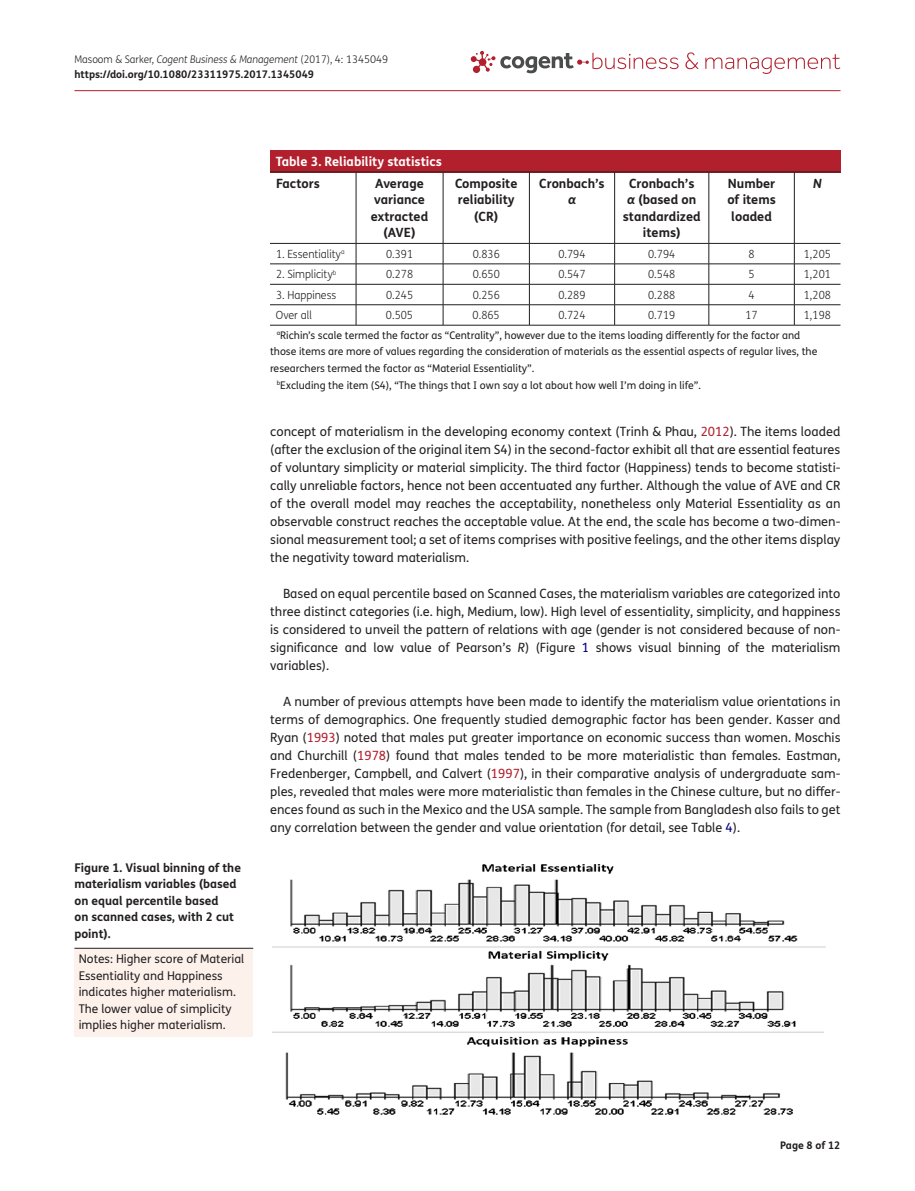
<style>
.page{position:relative;width:915px;height:1191px;background:#fff}
.page>*{position:absolute;margin:0;border:0;box-sizing:border-box;transform-origin:0 0}
.t1{font:12.75px/18px "FS Me Pro";color:#231f20;text-align:justify}
.t2{font:700 12.75px/16.5px "FS Me Pro";color:#231f20;text-align:center}
.t3{font:700 12.75px "FS Me Pro";color:#fff}
.t4{font:italic 700 12.75px "FS Me Pro";color:#231f20}
.t5{font:12px/16.5px "FS Me Pro";color:#231f20}
.t6{font:700 12px/16.5px "FS Me Pro";color:#231f20}
.t7{font:300 11.25px "FS Me Pro";color:#231f20;scale:.95 1}
.t8{font:10.5px "FS Me Pro";color:#231f20}
.t9{font:700 10.5px/15px "FS Me Pro";color:#231f20}
.s1{font-weight:300}
.s2{font-weight:300;font-style:italic}
.s3{font-style:italic}
.s4{color:#b3202d}
.s5{color:#000080}
</style>
<div class="page">
<hr style="left:74px;top:90px;width:766px;height:1px;background:#b3202d">
<svg style="left:685px;top:52px;width:13px;height:17px"></svg>
<svg style="left:705px;top:54px;width:135px;height:20px"></svg>
<svg style="left:470px;top:51px;width:208px;height:22px"></svg>
<div style="left:270px;top:150px;width:570px;height:22px;background:#b3202d"></div>
<hr style="left:270px;top:172px;width:570px;height:1px;background:#231f20">
<hr style="left:355px;top:172px;width:1px;height:71px;background:#231f20">
<hr style="left:442px;top:172px;width:1px;height:71px;background:#231f20">
<hr style="left:529px;top:172px;width:1px;height:71px;background:#231f20">
<hr style="left:614px;top:172px;width:1px;height:71px;background:#231f20">
<hr style="left:708px;top:172px;width:1px;height:71px;background:#231f20">
<hr style="left:793px;top:172px;width:1px;height:71px;background:#231f20">
<hr style="left:270px;top:243px;width:86px;height:1px;background:#231f20">
<hr style="left:356px;top:243px;width:87px;height:1px;background:#231f20">
<hr style="left:443px;top:243px;width:86px;height:1px;background:#231f20">
<hr style="left:529px;top:243px;width:85px;height:1px;background:#231f20">
<hr style="left:614px;top:243px;width:94px;height:1px;background:#231f20">
<hr style="left:708px;top:243px;width:86px;height:1px;background:#231f20">
<hr style="left:794px;top:243px;width:46px;height:1px;background:#231f20">
<hr style="left:270px;top:264px;width:86px;height:1px;background:#231f20">
<hr style="left:356px;top:264px;width:87px;height:1px;background:#231f20">
<hr style="left:443px;top:264px;width:86px;height:1px;background:#231f20">
<hr style="left:529px;top:264px;width:85px;height:1px;background:#231f20">
<hr style="left:614px;top:264px;width:94px;height:1px;background:#231f20">
<hr style="left:708px;top:264px;width:86px;height:1px;background:#231f20">
<hr style="left:794px;top:264px;width:46px;height:1px;background:#231f20">
<hr style="left:270px;top:284px;width:86px;height:1px;background:#231f20">
<hr style="left:356px;top:284px;width:87px;height:1px;background:#231f20">
<hr style="left:443px;top:284px;width:86px;height:1px;background:#231f20">
<hr style="left:529px;top:284px;width:85px;height:1px;background:#231f20">
<hr style="left:614px;top:284px;width:94px;height:1px;background:#231f20">
<hr style="left:708px;top:284px;width:86px;height:1px;background:#231f20">
<hr style="left:794px;top:284px;width:46px;height:1px;background:#231f20">
<hr style="left:270px;top:304px;width:86px;height:1px;background:#231f20">
<hr style="left:270px;top:325px;width:86px;height:1px;background:#231f20">
<hr style="left:356px;top:304px;width:87px;height:1px;background:#231f20">
<svg style="left:355px;top:243px;width:1px;height:82px"></svg>
<hr style="left:356px;top:325px;width:87px;height:1px;background:#231f20">
<hr style="left:443px;top:304px;width:86px;height:1px;background:#231f20">
<svg style="left:442px;top:243px;width:1px;height:82px"></svg>
<hr style="left:443px;top:325px;width:86px;height:1px;background:#231f20">
<hr style="left:529px;top:304px;width:85px;height:1px;background:#231f20">
<svg style="left:529px;top:243px;width:1px;height:82px"></svg>
<hr style="left:529px;top:325px;width:85px;height:1px;background:#231f20">
<hr style="left:614px;top:304px;width:94px;height:1px;background:#231f20">
<svg style="left:614px;top:243px;width:1px;height:82px"></svg>
<hr style="left:614px;top:325px;width:94px;height:1px;background:#231f20">
<hr style="left:708px;top:304px;width:86px;height:1px;background:#231f20">
<svg style="left:708px;top:243px;width:1px;height:82px"></svg>
<hr style="left:708px;top:325px;width:86px;height:1px;background:#231f20">
<hr style="left:794px;top:304px;width:46px;height:1px;background:#231f20">
<svg style="left:793px;top:243px;width:1px;height:82px"></svg>
<hr style="left:794px;top:325px;width:46px;height:1px;background:#231f20">
<div style="left:74px;top:948px;width:179px;height:88px;background:#fdf1ec"></div>
<hr style="left:74px;top:948px;width:179px;height:1px;background:#231f20">
<img style="left:272px;top:864px;width:554px;height:251px">
<p class="t9" style="left:74px;top:51px;width:315px"><span class="s1">Masoom &amp; Sarker,</span> <span class="s2">Cogent Business &amp; Management</span> <span class="s1">(2017), 4: 1345049 </span>https://doi.org/10.1080/23311975.2017.1345049</p>
<p class="t3" style="left:276px;top:151px;width:167px">Table 3. Reliability statistics</p>
<p class="t2" style="left:276px;top:174px;width:45px">Factors</p>
<p class="t2" style="left:371px;top:174px;width:59px">Average variance extracted (AVE)</p>
<p class="t2" style="left:455px;top:174px;width:64px">Composite reliability (CR)</p>
<p class="t2" style="left:539px;top:174px;width:67px">Cronbach’s</p>
<p class="t4" style="left:568px;top:190px;width:10px">α</p>
<p class="t2" style="left:622px;top:174px;width:79px">Cronbach’s<br><span class="s3">α</span> (based on standardized items)</p>
<p class="t2" style="left:727px;top:174px;width:50px">Number of items loaded</p>
<p class="t4" style="left:812px;top:173px;width:10px">N</p>
<p class="t7" style="left:276px;top:246px;width:74px">1. Essentiality<sup>a</sup></p>
<p class="t7" style="left:386px;top:246px;width:30px">0.391</p>
<p class="t7" style="left:472px;top:246px;width:30px">0.836</p>
<p class="t7" style="left:558px;top:246px;width:30px">0.794</p>
<p class="t7" style="left:648px;top:246px;width:30px">0.794</p>
<p class="t7" style="left:748px;top:246px;width:8px">8</p>
<p class="t7" style="left:803px;top:246px;width:30px">1,205</p>
<p class="t7" style="left:276px;top:267px;width:65px">2. Simplicity<sup>b</sup></p>
<p class="t7" style="left:386px;top:267px;width:30px">0.278</p>
<p class="t7" style="left:472px;top:267px;width:30px">0.650</p>
<p class="t7" style="left:558px;top:267px;width:30px">0.547</p>
<p class="t7" style="left:648px;top:267px;width:30px">0.548</p>
<p class="t7" style="left:748px;top:267px;width:8px">5</p>
<p class="t7" style="left:803px;top:267px;width:30px">1,201</p>
<p class="t7" style="left:276px;top:287px;width:65px">3. Happiness</p>
<p class="t7" style="left:386px;top:287px;width:30px">0.245</p>
<p class="t7" style="left:472px;top:287px;width:30px">0.256</p>
<p class="t7" style="left:558px;top:287px;width:30px">0.289</p>
<p class="t7" style="left:648px;top:287px;width:30px">0.288</p>
<p class="t7" style="left:748px;top:287px;width:8px">4</p>
<p class="t7" style="left:803px;top:287px;width:30px">1,208</p>
<p class="t7" style="left:276px;top:307px;width:39px">Over all</p>
<p class="t7" style="left:386px;top:307px;width:30px">0.505</p>
<p class="t7" style="left:472px;top:307px;width:30px">0.865</p>
<p class="t7" style="left:558px;top:307px;width:30px">0.724</p>
<p class="t7" style="left:648px;top:307px;width:30px">0.719</p>
<p class="t7" style="left:745px;top:307px;width:14px">17</p>
<p class="t7" style="left:803px;top:307px;width:30px">1,198</p>
<p class="t8" style="left:277px;top:328px;width:525px"><sup>a</sup>Richin’s scale termed the factor as “Centrality”, however due to the items loading differently for the factor and</p>
<p class="t8" style="left:270px;top:344px;width:548px">those items are more of values regarding the consideration of materials as the essential aspects of regular lives, the</p>
<p class="t8" style="left:270px;top:361px;width:266px">researchers termed the factor as “Material Essentiality”.</p>
<p class="t8" style="left:277px;top:378px;width:425px"><sup>b</sup>Excluding the item (S4), “The things that I own say a lot about how well I’m doing in life”.</p>
<p class="t6" style="left:74px;top:858px;width:168px">Figure 1. Visual binning of the materialism variables (based on equal percentile based<br>on scanned cases, with 2 cut point).</p>
<p class="t5" style="left:79px;top:950px;width:167px">Notes: Higher score of Material<br>Essentiality and Happiness indicates higher materialism.<br>The lower value of simplicity implies higher materialism.</p>
<p class="t1" style="left:270px;top:422px;width:571px">concept of materialism in the developing economy context (Trinh &amp; Phau, <span class="s4">2012</span>). The items loaded (after the exclusion of the original item S4) in the second-factor exhibit all that are essential features of voluntary simplicity or material simplicity. The third factor (Happiness) tends to become statisti&shy;cally unreliable factors, hence not been accentuated any further. Although the value of AVE and CR of the overall model may reaches the acceptability, nonetheless only Material Essentiality as an observable construct reaches the acceptable value. At the end, the scale has become a two-dimen&shy;sional measurement tool; a set of items comprises with positive feelings, and the other items display the negativity toward materialism.</p>
<p class="t1" style="left:270px;top:584px;width:571px;text-indent:13px">Based on equal percentile based on Scanned Cases, the materialism variables are categorized into three distinct categories (i.e. high, Medium, low). High level of essentiality, simplicity, and happiness is considered to unveil the pattern of relations with age (gender is not considered because of non&shy;significance and low value of Pearson’s <span class="s3">R</span>) (Figure <span class="s5">1</span> shows visual binning of the materialism variables).</p>
<p class="t1" style="left:270px;top:692px;width:571px;text-indent:13px">A number of previous attempts have been made to identify the materialism value orientations in terms of demographics. One frequently studied demographic factor has been gender. Kasser and Ryan (<span class="s4">1993</span>) noted that males put greater importance on economic success than women. Moschis and Churchill (<span class="s4">1978</span>) found that males tended to be more materialistic than females. Eastman, Fredenberger, Campbell, and Calvert (<span class="s4">1997</span>), in their comparative analysis of undergraduate sam&shy;ples, revealed that males were more materialistic than females in the Chinese culture, but no differ&shy;ences found as such in the Mexico and the USA sample. The sample from Bangladesh also fails to get any correlation between the gender and value orientation (for detail, see Table <span class="s5">4</span>).</p>
<p class="t9" style="left:780px;top:1137px;width:62px">Page 8 of 12</p>
</div>
